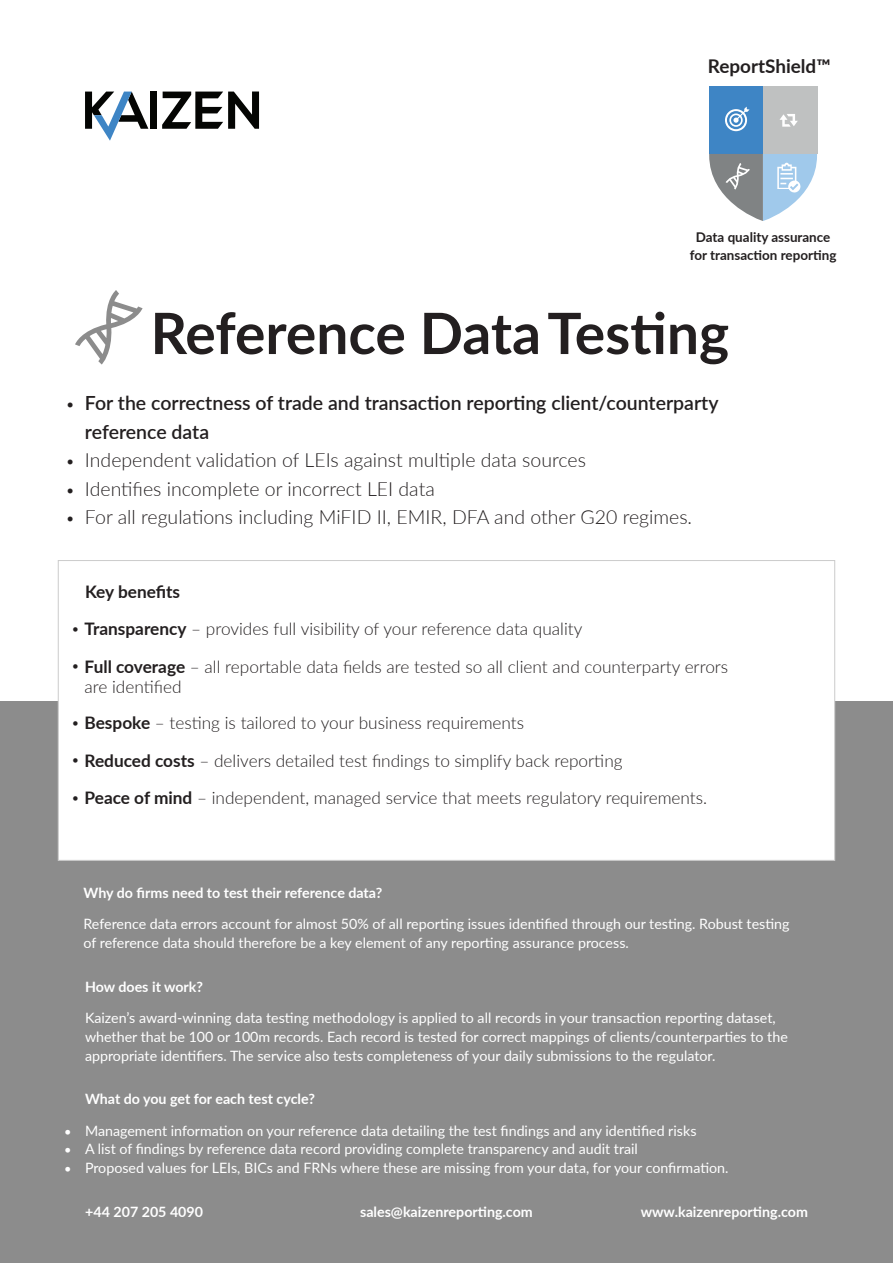
<style>
.page{position:relative;width:893px;height:1263px;background:#fff}
.page>*{position:absolute;margin:0;border:0;box-sizing:border-box;transform-origin:0 0}
.t1{font:700 57px "Lato";letter-spacing:-.005em;color:#231f20}
.t2{font:300 19.5px "Lato";color:#231f20}
.t3{font:600 19.5px/28.5px "Lato";color:#231f20}
.t4{font:700 18.9px "Lato";color:#231f20}
.t5{font:300 17.25px "Lato";color:#231f20}
.t6{font:700 17.25px "Lato";color:#231f20}
.t7{font:14.25px/18.8px "Lato";color:#fff}
.t8{font:700 14.25px "Lato";color:#fff}
.t9{font:700 13.5px/18.8px "Lato";color:#231f20;text-align:center}
.s1{font-weight:300;font-size:16.5px}
.s2{font-size:16.5px}
.s3{font-size:15px}
.s4{font-weight:700}
.s5{font-size:12.75px}
</style>
<div class="page">
<div style="left:0;top:702px;width:893px;height:561px;background:#8c8c8c"></div>
<div style="left:150px;top:92px;width:7px;height:37px;background:#040503"></div>
<svg style="left:162px;top:92px;width:97px;height:37px"></svg>
<svg style="left:85px;top:92px;width:63px;height:49px"></svg>
<div style="left:58px;top:560px;width:777px;height:300px;background:#fff;border:1px solid #cbcbcb"></div>
<div style="left:709px;top:87px;width:54px;height:67px;background:#3e85c5"></div>
<div style="left:763px;top:87px;width:54px;height:67px;background:#bfc1c1"></div>
<svg style="left:780px;top:114px;width:18px;height:13px"></svg>
<svg style="left:725px;top:107px;width:24px;height:24px"></svg>
<svg style="left:709px;top:154px;width:108px;height:67px"></svg>
<svg style="left:75px;top:290px;width:68px;height:74px"></svg>
<p class="t4" style="left:708px;top:52px;width:124px">ReportShield™</p>
<p class="t9" style="left:690px;top:227px;width:148px">Data quality assurance for transaction reporting</p>
<p class="t1" style="left:151px;top:291px;width:580px">Reference Data Testing</p>
<p class="t3" style="left:85px;top:388px;width:635px;text-indent:-20px"><span class="s1">•</span> For the correctness of trade and transaction reporting client/counterparty reference data</p>
<p class="t2" style="left:65px;top:447px;width:522px"><span class="s2">•</span> Independent validation of LEIs against multiple data sources</p>
<p class="t2" style="left:65px;top:475px;width:371px"><span class="s2">•</span> Identifies incomplete or incorrect LEI data</p>
<p class="t2" style="left:65px;top:504px;width:628px"><span class="s2">•</span> For all regulations including MiFID II, EMIR, DFA and other G20 regimes.</p>
<p class="t6" style="left:85px;top:579px;width:97px">Key benefits</p>
<p class="t5" style="left:71px;top:617px;width:513px"><span class="s3">•</span> <span class="s4">Transparency</span> – provides full visibility of your reference data quality</p>
<p class="t5" style="left:71px;top:655px;width:659px"><span class="s3">•</span> <span class="s4">Full coverage</span> – all reportable data fields are tested so all client and counterparty errors</p>
<p class="t5" style="left:85px;top:675px;width:99px">are identified</p>
<p class="t5" style="left:71px;top:711px;width:455px"><span class="s3">•</span> <span class="s4">Bespoke</span> – testing is tailored to your business requirements</p>
<p class="t5" style="left:71px;top:748px;width:553px"><span class="s3">•</span> <span class="s4">Reduced costs</span> – delivers detailed test findings to simplify back reporting</p>
<p class="t5" style="left:71px;top:786px;width:638px"><span class="s3">•</span> <span class="s4">Peace of mind</span> – independent, managed service that meets regulatory requirements.</p>
<p class="t8" style="left:83px;top:882px;width:300px">Why do firms need to test their reference data?</p>
<p class="t7" style="left:83px;top:914px;width:707px">Reference data errors account for almost 50% of all reporting issues identified through our testing. Robust testing of reference data should therefore be a key element of any reporting assurance process.</p>
<p class="t8" style="left:85px;top:976px;width:120px">How does it work?</p>
<p class="t7" style="left:85px;top:1008px;width:704px">Kaizen’s award-winning data testing methodology is applied to all records in your transaction reporting dataset, whether that be 100 or 100m records. Each record is tested for correct mappings of clients/counterparties to the appropriate identifiers. The service also tests completeness of your daily submissions to the regulator.</p>
<p class="t8" style="left:85px;top:1088px;width:231px">What do you get for each test cycle?</p>
<p class="t7" style="left:64px;top:1120px;width:634px"><span class="s5">•</span> Management information on your reference data detailing the test findings and any identified risks</p>
<p class="t7" style="left:64px;top:1139px;width:575px"><span class="s5">•</span> A list of findings by reference data record providing complete transparency and audit trail</p>
<p class="t7" style="left:64px;top:1158px;width:666px"><span class="s5">•</span> Proposed values for LEIs, BICs and FRNs where these are missing from your data, for your confirmation.</p>
<p class="t8" style="left:85px;top:1201px;width:119px">+44 207 205 4090</p>
<p class="t8" style="left:360px;top:1201px;width:174px">sales@kaizenreporting.com</p>
<p class="t8" style="left:641px;top:1201px;width:169px">www.kaizenreporting.com</p>
</div>
